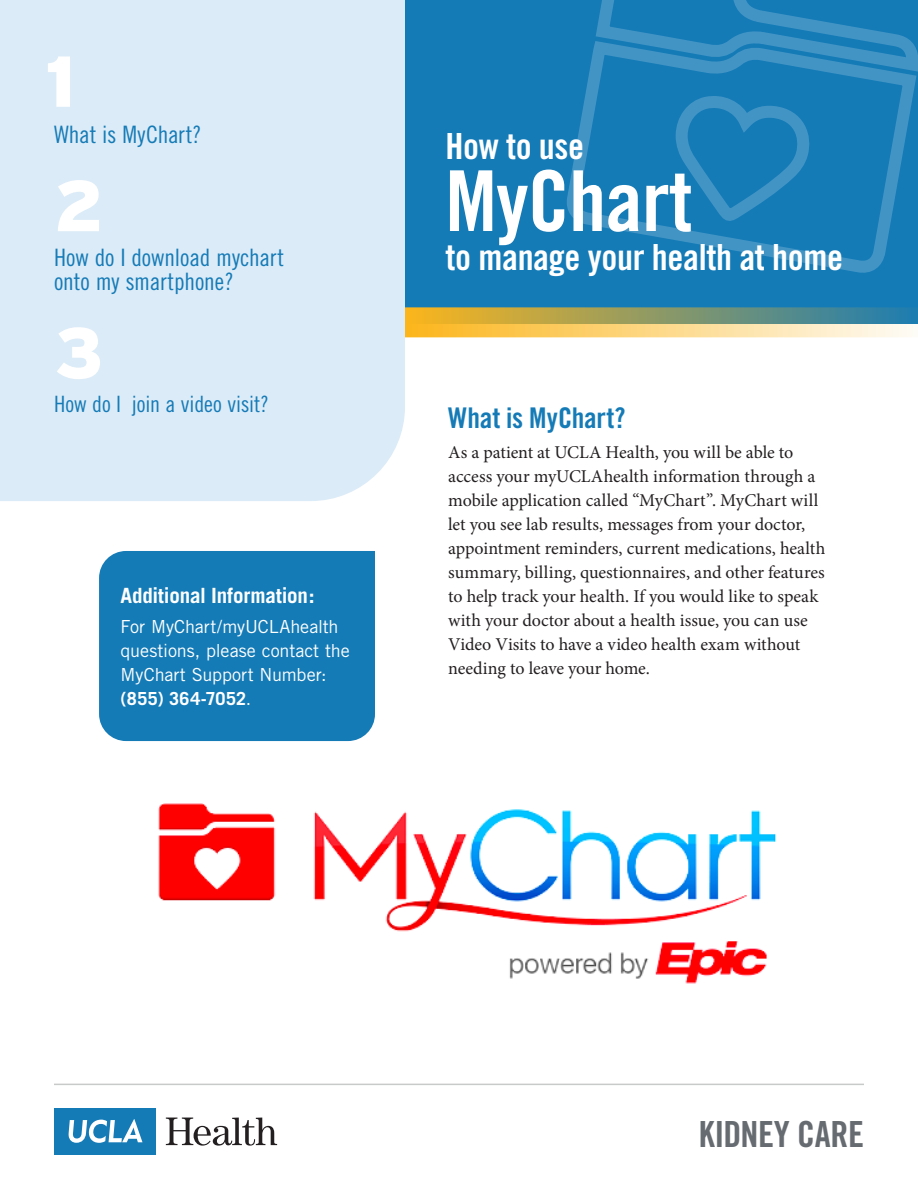
<style>
.page{position:relative;width:918px;height:1188px;background:#fff}
.page>*{position:absolute;margin:0;border:0;box-sizing:border-box;transform-origin:0 0}
.t1{font:84px "Trade Gothic Bold Cond Twenty";letter-spacing:-.01em;color:#fff}
.TOC_number{font:900 72px "Interstate";color:#fff}
.t2{font:36px "Trade Gothic Bold Cond Twenty";letter-spacing:-.01em;color:#fff}
.t3{font:36px "Trade Gothic Bold Cond Twenty";letter-spacing:-.01em;color:#656b70}
.Question{font:28.5px "Trade Gothic Bold Cond Twenty";letter-spacing:-.005em;color:#157bb7}
.TOC_list_2{font:24px/24px "Trade Gothic Cond Eighteen";letter-spacing:-.005em;color:#157bb7}
.TOC_list_2-2{font:22.5px "Trade Gothic Cond Eighteen";letter-spacing:-.005em;color:#157bb7}
.Small_Blue_Subhead{font:700 21px "Trade Gothic";letter-spacing:-.005em;color:#fff}
.Body_Copy__12_16{font:18px/24px "Minion Pro";letter-spacing:-.005em;color:#231f20}
.TIP_Text{font:18px/24px "Trade Gothic";letter-spacing:-.005em;color:#fff}
.s1{font-weight:700}
</style>
<div class="page">
<div style="left:54px;top:1108px;width:101px;height:47px;background:#157bb7"></div>
<svg style="left:69px;top:1119px;width:73px;height:24px"></svg>
<svg style="left:166px;top:1118px;width:111px;height:28px"></svg>
<div style="left:405px;top:0;width:513px;height:324px;background:#157bb7"></div>
<hr style="left:54px;top:1084px;width:810px;height:1px;background:#c8c9c9">
<div style="left:0;top:0;width:405px;height:501px;background:#dbebf7"></div>
<svg style="left:405px;top:307px;width:506px;height:30px;background:#bcb475"></svg>
<svg style="left:567px;top:75px;width:349px;height:198px"></svg>
<svg style="left:589px;top:0;width:329px;height:79px"></svg>
<img style="left:148px;top:741px;width:628px;height:243px">
<div style="left:99px;top:551px;width:276px;height:190px;background:#157bb7"></div>
<p class="TOC_number" style="left:45px;top:40px;width:32px">1</p>
<p class="TOC_list_2" style="left:54px;top:122px;width:149px">What is MyChart?</p>
<p class="TOC_number" style="left:54px;top:165px;width:52px">2</p>
<p class="TOC_list_2" style="left:54px;top:245px;width:232px">How do I download mychart onto my smartphone?</p>
<p class="TOC_number" style="left:54px;top:312px;width:51px">3</p>
<p class="TOC_list_2-2" style="left:54px;top:390px;width:217px">How do I join a video visit?</p>
<p class="Small_Blue_Subhead" style="left:121px;top:583px;width:195px">Additional Information:</p>
<p class="TIP_Text" style="left:121px;top:615px;width:231px">For MyChart/myUCLAhealth questions, please contact the<br>MyChart Support Number: <span class="s1">(855) 364-7052</span>.</p>
<p class="t2" style="left:446px;top:124px;width:140px">How to use</p>
<p class="t1" style="left:446px;top:150px;width:248px">MyChart</p>
<p class="t2" style="left:446px;top:235px;width:399px">to manage your health at home</p>
<p class="Question" style="left:448px;top:401px;width:179px">What is MyChart?</p>
<p class="Body_Copy__12_16" style="left:448px;top:441px;width:379px">As a patient at UCLA Health, you will be able to access your myUCLAhealth information through a mobile application called “MyChart”. MyChart will let you see lab results, messages from your doctor, appointment reminders, current medications, health summary, billing, questionnaires, and other features to help track your health. If you would like to speak with your doctor about a health issue, you can use Video Visits to have a video health exam without needing to leave your home.</p>
<h3 class="t3" style="left:699px;top:1112px;width:167px">KIDNEY CARE</h3>
</div>
